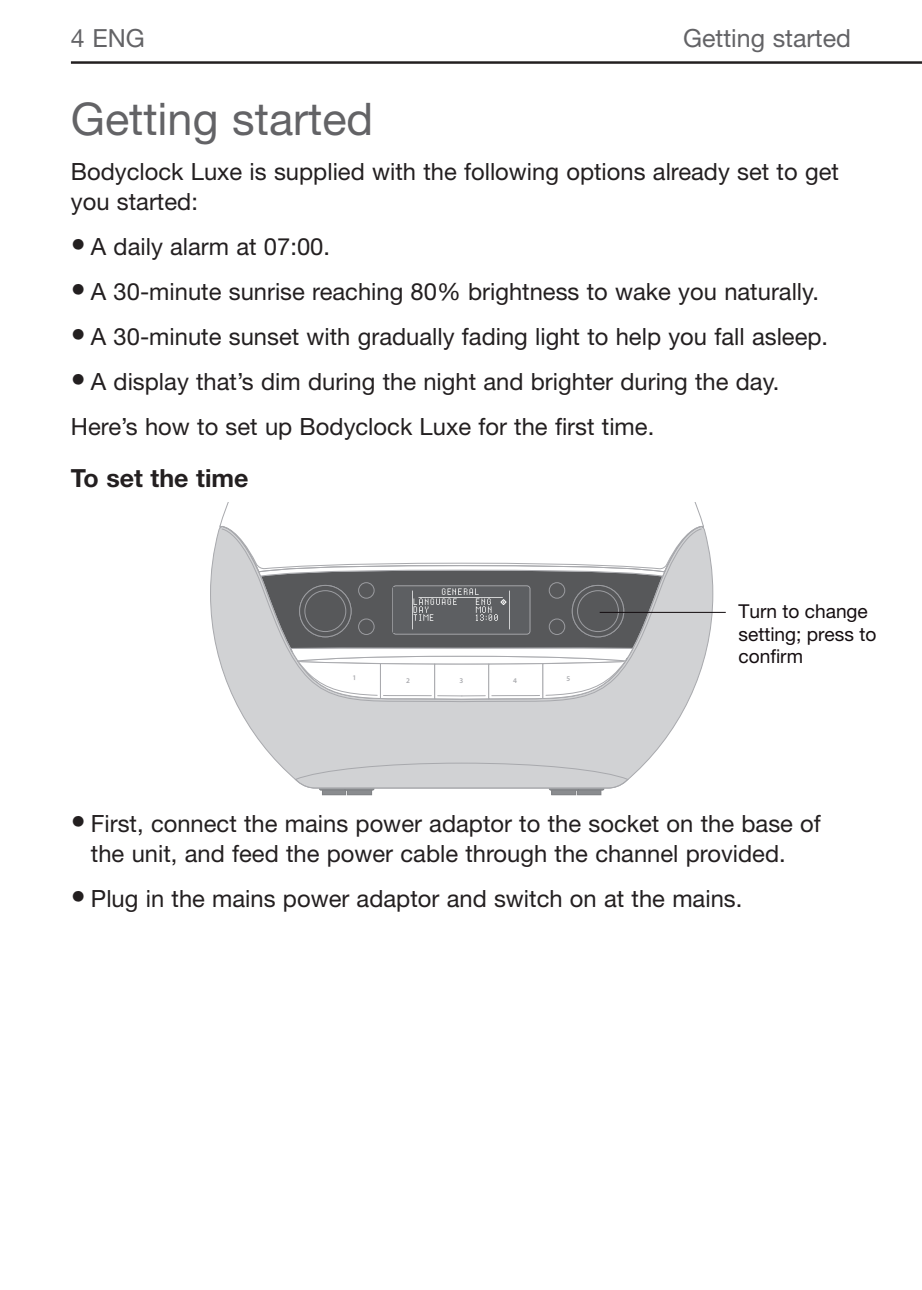
<style>
.page{position:relative;width:922px;height:1290px;background:#fff}
.page>*{position:absolute;margin:0;border:0;box-sizing:border-box;transform-origin:0 0}
.t1{font:45px "Helvetica Neue";color:#636366}
.t2{font:30px/45px "Helvetica Neue";color:#231f20;text-align:justify}
.t3{font:25px "Helvetica Neue";color:#636366}
.t4{font:700 25px "Helvetica Neue";color:#231f20}
.t5{font:23.75px/30px "Helvetica Neue";color:#231f20}
.t6{font:19.25px/22.5px "Helvetica Neue";color:#140d10}
.t7{font:600 7.25px "Myriad Pro";color:#a8a9ad}
</style>
<div class="page">
<hr style="left:71px;top:61px;width:850px;height:3px;background:#231f20">
<div style="left:322px;top:789px;width:23px;height:6px;background:#8a8c8f"></div>
<div style="left:347px;top:789px;width:24px;height:6px;background:#8a8c8f"></div>
<div style="left:577px;top:789px;width:23px;height:6px;background:#8a8c8f"></div>
<div style="left:551px;top:789px;width:24px;height:6px;background:#8a8c8f"></div>
<svg style="left:210px;top:528px;width:503px;height:251px"></svg>
<svg style="left:294px;top:762px;width:335px;height:28px;background:#cecfd1"></svg>
<hr style="left:599px;top:612px;width:126px;height:1px;background:#140d10">
<svg style="left:219px;top:502px;width:485px;height:198px"></svg>
<p class="t3" style="left:92px;top:23px;width:54px">ENG</p>
<p class="t3" style="left:683px;top:23px;width:169px">Getting started</p>
<h1 class="t1" style="left:71px;top:92px;width:304px">Getting started</h1>
<p class="t5" style="left:71px;top:156px;width:769px">Bodyclock Luxe is supplied with the following options already set to get you started:</p>
<p class="t5" style="left:91px;top:231px;width:240px">A daily alarm at 07:00.</p>
<p class="t5" style="left:91px;top:276px;width:729px">A 30-minute sunrise reaching 80% brightness to wake you naturally.</p>
<p class="t5" style="left:91px;top:321px;width:738px">A 30-minute sunset with gradually fading light to help you fall asleep.</p>
<p class="t5" style="left:91px;top:366px;width:689px">A display that’s dim during the night and brighter during the day.</p>
<p class="t5" style="left:71px;top:411px;width:584px">Here’s how to set up Bodyclock Luxe for the first time.</p>
<p class="t4" style="left:71px;top:463px;width:179px">To set the time</p>
<p class="t2" style="left:71px;top:221px;width:16px">• • • •</p>
<p class="t7" style="left:406px;top:675px;width:5px">2</p>
<p class="t7" style="left:459px;top:675px;width:5px">3</p>
<p class="t7" style="left:513px;top:675px;width:5px">4</p>
<p class="t6" style="left:738px;top:600px;width:139px">Turn to change setting; press to confirm</p>
<p class="t5" style="left:91px;top:808px;width:731px">First, connect the mains power adaptor to the socket on the base of the unit, and feed the power cable through the channel provided.</p>
<p class="t5" style="left:91px;top:883px;width:652px">Plug in the mains power adaptor and switch on at the mains.</p>
<p class="t2" style="left:71px;top:798px;width:16px">•</p>
<p class="t2" style="left:71px;top:873px;width:16px">•</p>
</div>
